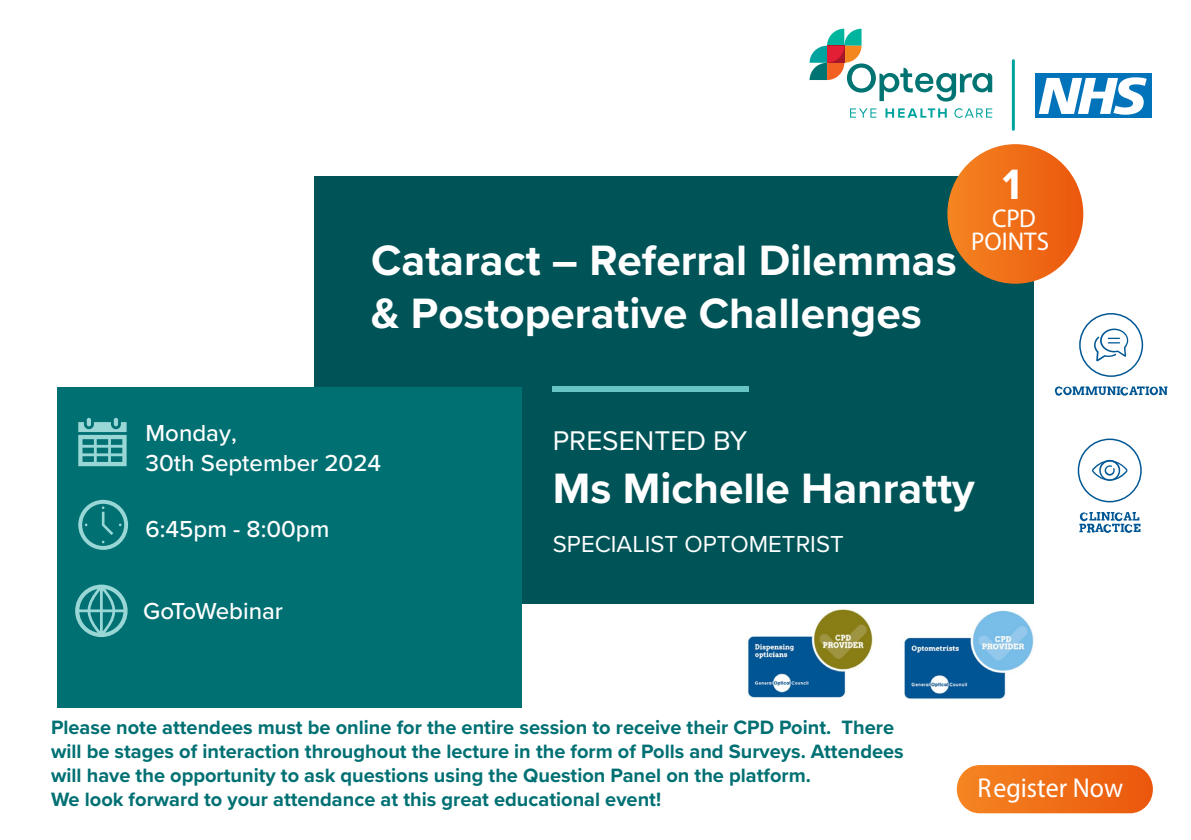
<style>
.page{position:relative;width:1191px;height:840px;background:#fff}
.page>*{position:absolute;margin:0;border:0;box-sizing:border-box;transform-origin:0 0}
.t1{font:700 44px/52.8px "Proxima Nova";color:#fff}
.t2{font:28px "Proxima Nova";color:#fff}
.t3{font:27.4px "Myriad Pro";color:#fff;scale:.95 1}
.t4{font:25.8px/23px "Myriad Pro";color:#fff;text-align:center}
.t5{font:500 24px/29.6px "Proxima Nova";color:#fff}
.t6{font:24px "Proxima Nova";color:#fff}
.t7{font:700 20px/24px "Proxima Nova";color:#007073}
</style>
<div class="page">
<div style="left:314px;top:176px;width:720px;height:427px;background:#005457"></div>
<div style="left:57px;top:387px;width:465px;height:320px;background:#007073"></div>
<div style="left:553px;top:385px;width:196px;height:6px;background:#66c4c2"></div>
<svg style="left:954px;top:108px;width:38px;height:10px"></svg>
<svg style="left:885px;top:108px;width:61px;height:10px"></svg>
<svg style="left:850px;top:108px;width:26px;height:10px"></svg>
<svg style="left:809px;top:29px;width:183px;height:72px"></svg>
<hr style="left:1011px;top:61px;width:3px;height:68px;background:#00a39e">
<div style="left:1035px;top:73px;width:116px;height:45px;background:#0073ba"></div>
<svg style="left:1038px;top:77px;width:108px;height:38px"></svg>
<svg style="left:947px;top:144px;width:136px;height:139px"></svg>
<div style="left:956px;top:764px;width:196px;height:48px;background:linear-gradient(to right,#f58725,#eb570c);border-radius:23px"></div>
<svg style="left:1079px;top:512px;width:61px;height:20px"></svg>
<svg style="left:1077px;top:438px;width:64px;height:64px"></svg>
<svg style="left:1054px;top:386px;width:113px;height:9px"></svg>
<svg style="left:1079px;top:313px;width:64px;height:63px"></svg>
<svg style="left:78px;top:499px;width:50px;height:50px"></svg>
<svg style="left:78px;top:417px;width:49px;height:49px"></svg>
<img style="left:903px;top:610px;width:131px;height:89px">
<img style="left:748px;top:609px;width:124px;height:89px">
<svg style="left:75px;top:584px;width:53px;height:52px"></svg>
<h1 class="t1" style="left:371px;top:233px;width:587px">Cataract – Referral Dilemmas &amp; Postoperative Challenges</h1>
<h1 class="t1" style="left:1002px;top:157px;width:20px">1</h1>
<p class="t4" style="left:971px;top:206px;width:79px">CPD<br>POINTS</p>
<p class="t5" style="left:146px;top:417px;width:237px">Monday,<br>30th September 2024</p>
<p class="t5" style="left:146px;top:513px;width:185px">6:45pm - 8:00pm</p>
<p class="t5" style="left:143px;top:595px;width:141px">GoToWebinar</p>
<h2 class="t2" style="left:553px;top:419px;width:196px">PRESENTED BY</h2>
<h1 class="t1" style="left:553px;top:460px;width:423px">Ms Michelle Hanratty</h1>
<p class="t6" style="left:553px;top:525px;width:292px">SPECIALIST OPTOMETRIST</p>
<p class="t7" style="left:51px;top:714px;width:854px">Please note attendees must be online for the entire session to receive their CPD Point. There will be stages of interaction throughout the lecture in the form of Polls and Surveys. Attendees will have the opportunity to ask questions using the Question Panel on the platform.<br>We look forward to your attendance at this great educational event!</p>
<h3 class="t3" style="left:977px;top:770px;width:155px">Register Now</h3>
</div>
